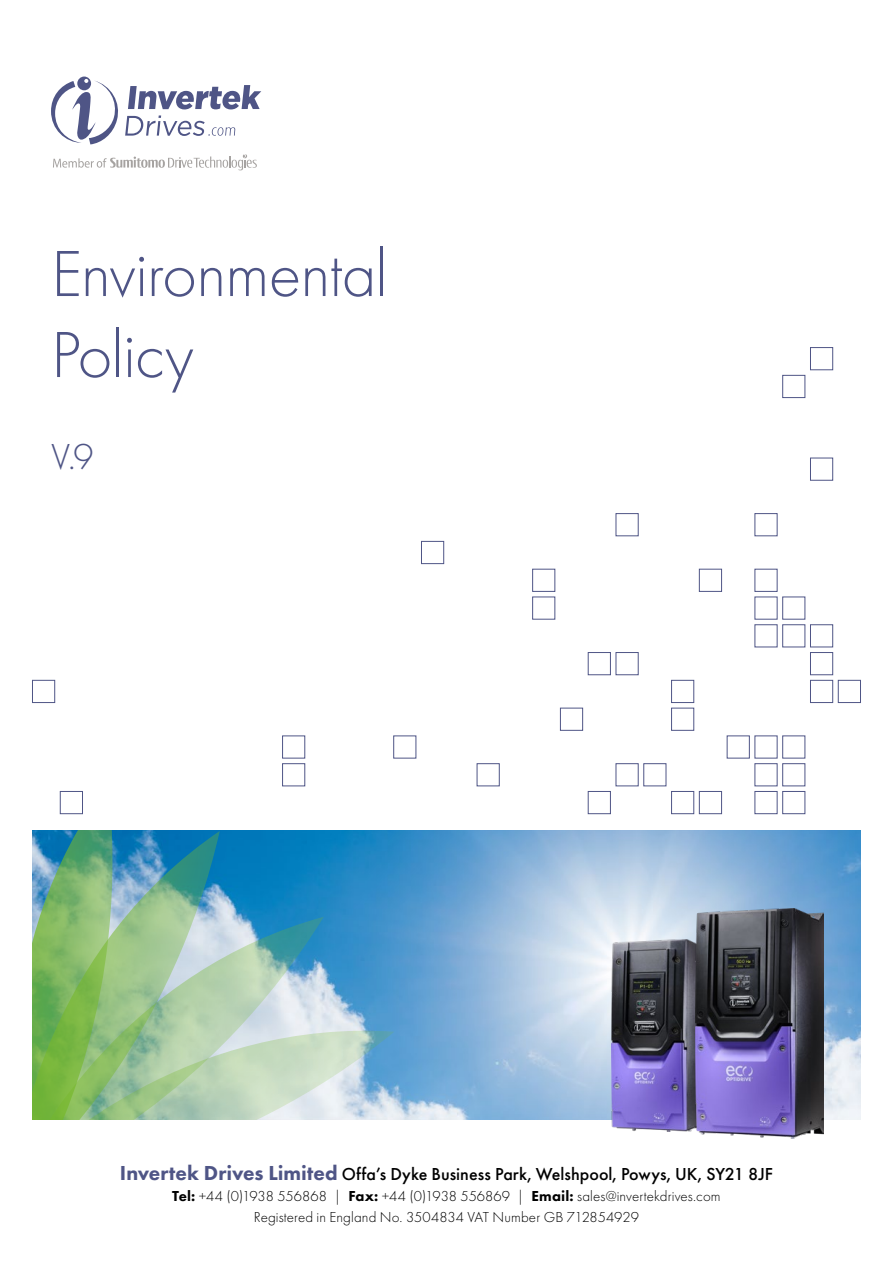
<style>
.page{position:relative;width:893px;height:1263px;background:#fff}
.page>*{position:absolute;margin:0;border:0;box-sizing:border-box;transform-origin:0 0}
.t1{font:300 67.5px/81px "Futura PT";letter-spacing:-.015em;color:#4f5586}
.t2{font:300 37.5px "Futura PT";color:#4f5586}
.t3{font:500 18px "Futura PT";color:#000}
.t4{font:300 15px "Futura PT";letter-spacing:.005em;color:#000}
.s1{font-weight:800;font-size:21px;color:#4f5586}
.s2{font-weight:800}
</style>
<div class="page">
<div style="left:810px;top:347px;width:23px;height:23px;border:1px solid #4f5586"></div>
<div style="left:782px;top:375px;width:23px;height:23px;border:1px solid #4f5586"></div>
<div style="left:32px;top:680px;width:23px;height:23px;border:1px solid #4f5586"></div>
<div style="left:421px;top:541px;width:23px;height:23px;border:1px solid #4f5586"></div>
<div style="left:60px;top:791px;width:23px;height:23px;border:1px solid #4f5586"></div>
<div style="left:810px;top:458px;width:23px;height:23px;border:1px solid #4f5586"></div>
<div style="left:754px;top:513px;width:23px;height:23px;border:1px solid #4f5586"></div>
<div style="left:754px;top:569px;width:23px;height:23px;border:1px solid #4f5586"></div>
<div style="left:782px;top:596px;width:23px;height:24px;border:1px solid #4f5586"></div>
<div style="left:810px;top:624px;width:23px;height:23px;border:1px solid #4f5586"></div>
<div style="left:782px;top:624px;width:23px;height:23px;border:1px solid #4f5586"></div>
<div style="left:810px;top:652px;width:23px;height:23px;border:1px solid #4f5586"></div>
<div style="left:838px;top:680px;width:23px;height:23px;border:1px solid #4f5586"></div>
<div style="left:810px;top:680px;width:23px;height:23px;border:1px solid #4f5586"></div>
<div style="left:671px;top:680px;width:23px;height:23px;border:1px solid #4f5586"></div>
<div style="left:477px;top:763px;width:23px;height:23px;border:1px solid #4f5586"></div>
<div style="left:671px;top:708px;width:23px;height:23px;border:1px solid #4f5586"></div>
<div style="left:588px;top:791px;width:23px;height:23px;border:1px solid #4f5586"></div>
<div style="left:782px;top:763px;width:23px;height:23px;border:1px solid #4f5586"></div>
<div style="left:643px;top:763px;width:23px;height:23px;border:1px solid #4f5586"></div>
<div style="left:616px;top:763px;width:23px;height:23px;border:1px solid #4f5586"></div>
<div style="left:782px;top:791px;width:23px;height:23px;border:1px solid #4f5586"></div>
<div style="left:754px;top:791px;width:23px;height:23px;border:1px solid #4f5586"></div>
<div style="left:699px;top:791px;width:23px;height:23px;border:1px solid #4f5586"></div>
<div style="left:671px;top:791px;width:23px;height:23px;border:1px solid #4f5586"></div>
<div style="left:532px;top:569px;width:23px;height:23px;border:1px solid #4f5586"></div>
<div style="left:616px;top:513px;width:23px;height:23px;border:1px solid #4f5586"></div>
<div style="left:532px;top:596px;width:23px;height:24px;border:1px solid #4f5586"></div>
<div style="left:282px;top:735px;width:23px;height:23px;border:1px solid #4f5586"></div>
<div style="left:282px;top:763px;width:23px;height:23px;border:1px solid #4f5586"></div>
<div style="left:588px;top:652px;width:23px;height:23px;border:1px solid #4f5586"></div>
<div style="left:699px;top:569px;width:23px;height:23px;border:1px solid #4f5586"></div>
<div style="left:560px;top:708px;width:23px;height:23px;border:1px solid #4f5586"></div>
<div style="left:616px;top:652px;width:23px;height:23px;border:1px solid #4f5586"></div>
<img style="left:394px;top:830px;width:466px;height:290px">
<svg style="left:51px;top:77px;width:210px;height:67px"></svg>
<svg style="left:53px;top:154px;width:204px;height:16px"></svg>
<svg style="left:32px;top:830px;width:362px;height:290px;background:#7db4aa"></svg>
<img style="left:611px;top:940px;width:85px;height:191px">
<img style="left:696px;top:909px;width:128px;height:229px">
<p class="t1" style="left:51px;top:234px;width:338px">Environmental<br>Policy</p>
<p class="t2" style="left:51px;top:435px;width:44px">V.9</p>
<p class="t3" style="left:120px;top:1163px;width:655px"><span class="s1">Invertek Drives Limited</span> Offa’s Dyke Business Park, Welshpool, Powys, UK, SY21 8JF</p>
<p class="t4" style="left:172px;top:1187px;width:550px"><span class="s2">Tel:</span> +44 (0)1938 556868 | <span class="s2">Fax:</span> +44 (0)1938 556869 | <span class="s2">Email:</span> sales@invertekdrives.com</p>
<p class="t4" style="left:254px;top:1208px;width:387px">Registered in England No. 3504834 VAT Number GB 712854929</p>
</div>
